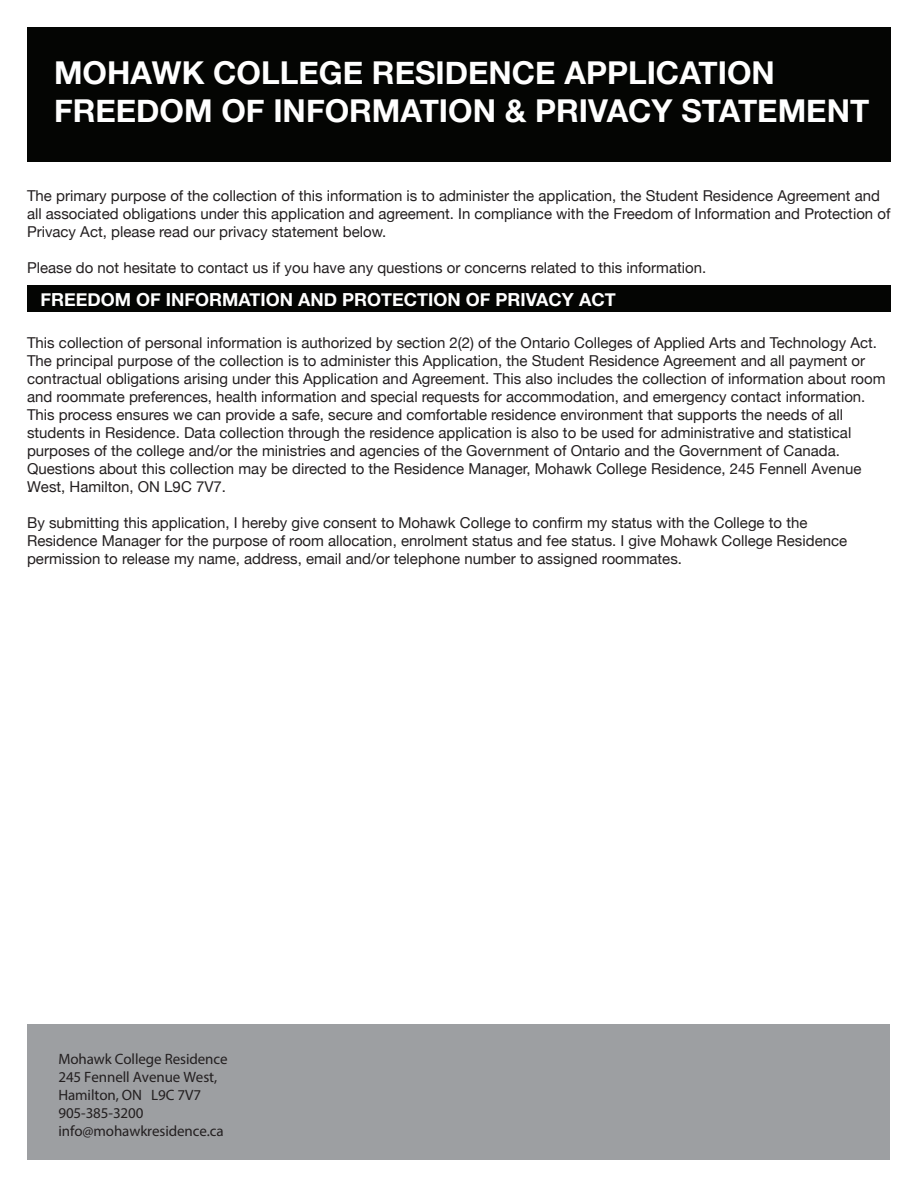
<style>
.page{position:relative;width:918px;height:1188px;background:#fff}
.page>*{position:absolute;margin:0;border:0;box-sizing:border-box;transform-origin:0 0}
.t1{font:700 31.5px/37.8px "Helvetica Neue";color:#fff}
.t2{font:700 18px "Helvetica Neue";color:#fff}
.t3{font:15px/18px "Helvetica Neue";color:#231f20}
.t4{font:15px/18px "Myriad Pro";letter-spacing:-.005em;color:#231f20}
</style>
<div class="page">
<div style="left:28px;top:1025px;width:862px;height:135px;background:#9d9fa2"></div>
<div style="left:27px;top:27px;width:864px;height:135px;background:#040503"></div>
<div style="left:27px;top:285px;width:864px;height:27px;background:#040503"></div>
<p class="t1" style="left:54px;top:55px;width:817px">MOHAWK COLLEGE RESIDENCE APPLICATION<br>FREEDOM OF INFORMATION &amp; PRIVACY STATEMENT</p>
<p class="t3" style="left:27px;top:187px;width:865px">The primary purpose of the collection of this information is to administer the application, the Student Residence Agreement and all associated obligations under this application and agreement. In compliance with the Freedom of Information and Protection of<br>Privacy Act, please read our privacy statement below.</p>
<p class="t3" style="left:27px;top:259px;width:681px">Please do not hesitate to contact us if you have any questions or concerns related to this information.</p>
<h1 class="t2" style="left:40px;top:285px;width:577px">FREEDOM OF INFORMATION AND PROTECTION OF PRIVACY ACT</h1>
<p class="t3" style="left:27px;top:334px;width:860px">This collection of personal information is authorized by section 2(2) of the Ontario Colleges of Applied Arts and Technology Act.<br>The principal purpose of the collection is to administer this Application, the Student Residence Agreement and all payment or contractual obligations arising under this Application and Agreement. This also includes the collection of information about room and roommate preferences, health information and special requests for accommodation, and emergency contact information.<br>This process ensures we can provide a safe, secure and comfortable residence environment that supports the needs of all students in Residence. Data collection through the residence application is also to be used for administrative and statistical purposes of the college and/or the ministries and agencies of the Government of Ontario and the Government of Canada.<br>Questions about this collection may be directed to the Residence Manager, Mohawk College Residence, 245 Fennell Avenue West, Hamilton, ON L9C 7V7.</p>
<p class="t3" style="left:27px;top:478px;width:6px">.</p>
<p class="t3" style="left:27px;top:514px;width:822px">By submitting this application, I hereby give consent to Mohawk College to confirm my status with the College to the<br>Residence Manager for the purpose of room allocation, enrolment status and fee status. I give Mohawk College Residence permission to release my name, address, email and/or telephone number to assigned roommates.</p>
<p class="t4" style="left:58px;top:1050px;width:171px">Mohawk College Residence<br>245 Fennell Avenue West,<br>Hamilton, ON L9C 7V7<br>905-385-3200 info@mohawkresidence.ca</p>
</div>
